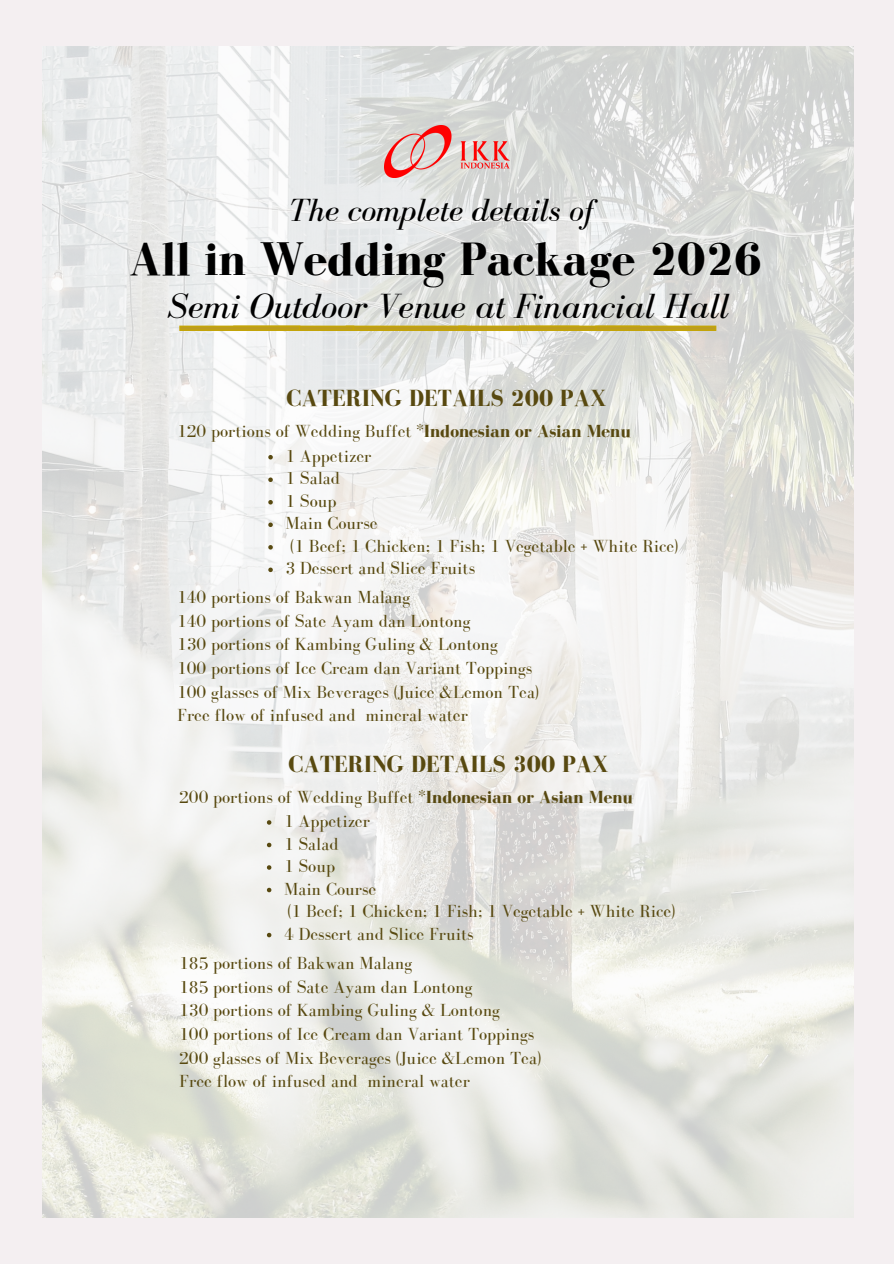
<style>
.page{position:relative;width:894px;height:1264px;background:#fff}
.page>*{position:absolute;margin:0;border:0;box-sizing:border-box;transform-origin:0 0}
.t1{font:700 48px "Bodoni FLF";color:#000}
.t2{font:italic 36px "Bodoni FLF";color:#000}
.t3{font:italic 33px "Bodoni FLF";color:#000}
.t4{font:700 24px "Bodoni FLF";color:#584910}
.t5{font:18px/23.7px "Bodoni FLF";color:#584910}
.s1{font-weight:700}
</style>
<div class="page">
<img style="left:42px;top:46px;width:811px;height:1172px">
<img style="left:384px;top:126px;width:125px;height:51px">
<div style="left:0;top:1218px;width:893px;height:45px;background:#f4eff1"></div>
<div style="left:0;top:0;width:42px;height:1263px;background:#f4eff1"></div>
<div style="left:853px;top:0;width:40px;height:1263px;background:#f4eff1"></div>
<div style="left:0;top:0;width:893px;height:46px;background:#f4eff1"></div>
<svg style="left:268px;top:455px;width:5px;height:4px"></svg>
<svg style="left:268px;top:477px;width:5px;height:5px"></svg>
<svg style="left:268px;top:500px;width:5px;height:4px"></svg>
<svg style="left:268px;top:522px;width:5px;height:5px"></svg>
<svg style="left:268px;top:545px;width:5px;height:4px"></svg>
<svg style="left:268px;top:567px;width:5px;height:5px"></svg>
<svg style="left:267px;top:820px;width:4px;height:4px"></svg>
<svg style="left:267px;top:842px;width:4px;height:5px"></svg>
<svg style="left:267px;top:865px;width:4px;height:4px"></svg>
<svg style="left:267px;top:887px;width:4px;height:5px"></svg>
<svg style="left:267px;top:932px;width:4px;height:5px"></svg>
<svg style="left:179px;top:325px;width:537px;height:6px"></svg>
<p class="t3" style="left:289px;top:192px;width:306px">The complete details of</p>
<h2 class="t1" style="left:129px;top:233px;width:634px">All in Wedding Package 2026</h2>
<h1 class="t2" style="left:167px;top:287px;width:563px">Semi Outdoor Venue at Financial Hall</h1>
<h2 class="t4" style="left:286px;top:384px;width:321px">CATERING DETAILS 200 PAX</h2>
<h3 class="t5" style="left:177px;top:419px;width:455px">120 portions of Wedding Buffet <span class="s1">*Indonesian or Asian Menu</span></h3>
<h4 class="t5" style="left:285px;top:444px;width:87px">1 Appetizer</h4>
<p class="t5" style="left:285px;top:466px;width:56px">1 Salad</p>
<p class="t5" style="left:285px;top:489px;width:53px">1 Soup</p>
<p class="t5" style="left:285px;top:511px;width:94px">Main Course</p>
<p class="t5" style="left:290px;top:534px;width:389px">(1 Beef; 1 Chicken; 1 Fish; 1 Vegetable + White Rice)</p>
<p class="t5" style="left:285px;top:556px;width:191px">3 Dessert and Slice Fruits</p>
<h4 class="t5" style="left:177px;top:585px;width:363px">140 portions of Bakwan Malang<br>140 portions of Sate Ayam dan Lontong<br>130 portions of Kambing Guling &amp; Lontong<br>100 portions of Ice Cream dan Variant Toppings 100 glasses of Mix Beverages (Juice &amp;Lemon Tea)<br>Free flow of infused and mineral water</h4>
<p class="t4" style="left:288px;top:751px;width:321px">CATERING DETAILS 300 PAX</p>
<p class="t5" style="left:179px;top:785px;width:455px">200 portions of Wedding Buffet <span class="s1">*Indonesian or Asian Menu</span></p>
<h3 class="t5" style="left:284px;top:809px;width:87px">1 Appetizer</h3>
<h4 class="t5" style="left:284px;top:831px;width:56px">1 Salad</h4>
<h4 class="t5" style="left:284px;top:854px;width:53px">1 Soup</h4>
<p class="t5" style="left:284px;top:876px;width:94px">Main Course</p>
<p class="t5" style="left:287px;top:899px;width:389px">(1 Beef; 1 Chicken; 1 Fish; 1 Vegetable + White Rice)</p>
<p class="t5" style="left:284px;top:921px;width:191px">4 Dessert and Slice Fruits</p>
<h4 class="t5" style="left:179px;top:951px;width:363px">185 portions of Bakwan Malang<br>185 portions of Sate Ayam dan Lontong<br>130 portions of Kambing Guling &amp; Lontong<br>100 portions of Ice Cream dan Variant Toppings 200 glasses of Mix Beverages (Juice &amp;Lemon Tea)<br>Free flow of infused and mineral water</h4>
</div>
